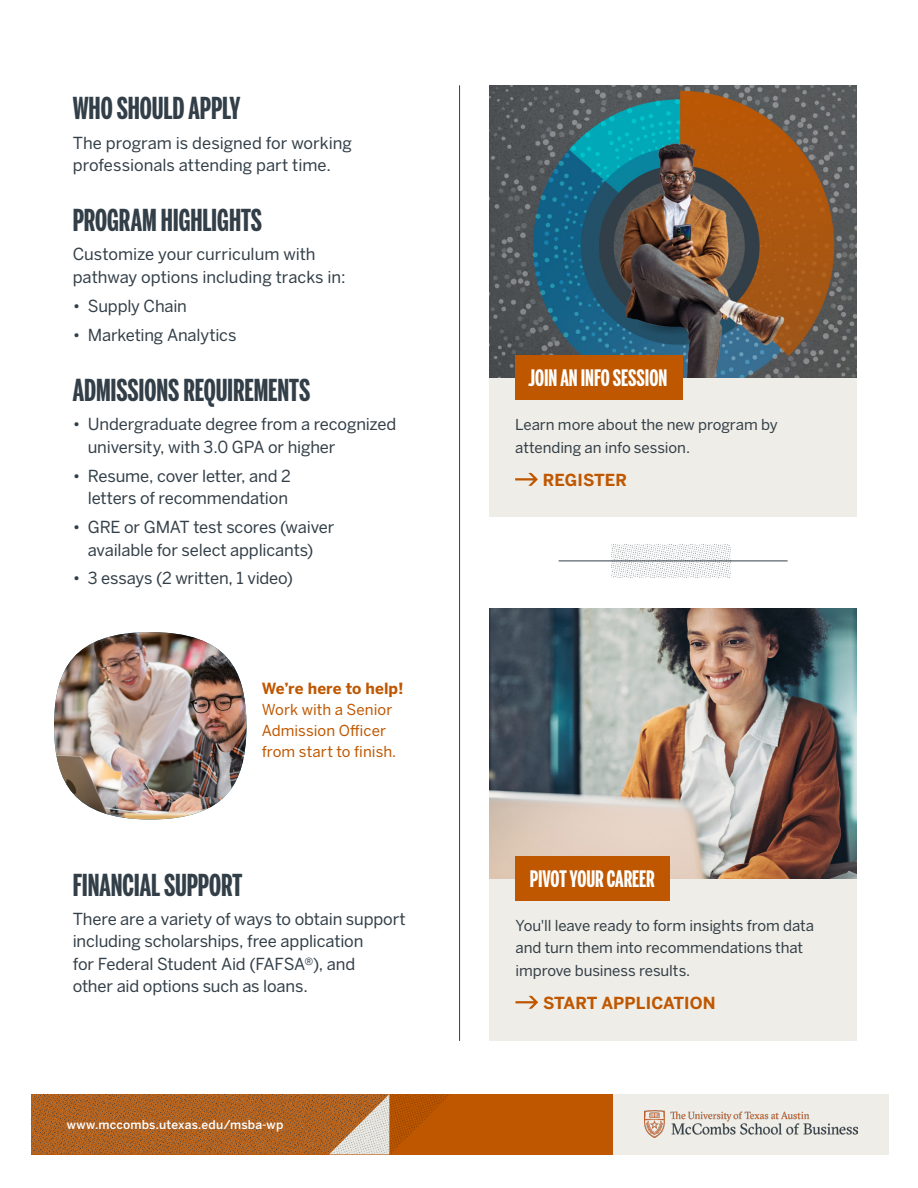
<style>
.page{position:relative;width:918px;height:1188px;background:#fff}
.page>*{position:absolute;margin:0;border:0;box-sizing:border-box;transform-origin:0 0}
.BenExCompBold_12_16_159_CAPS{font:700 30px "Benton Sans Extra Compressed";letter-spacing:-.005em;color:#333f48}
.BenExCompBold_12_16_159_CAPS-2{font:700 22.5px "Benton Sans Extra Compressed";letter-spacing:-.005em;color:#fff}
.testimonials_callouts{font:16.5px/22.5px "Benton Sans";letter-spacing:-.01em;color:#333f48}
.t1{font:700 16.5px "Benton Sans";letter-spacing:.01em;color:#bf5700}
.testimonials_callouts-2{font:700 15.3px "Benton Sans";letter-spacing:.005em;color:#bf5700}
.testimonials_callouts-3{font:15px/22.5px "Benton Sans";letter-spacing:-.005em;color:#333f48}
.testimonials_callouts-4{font:15px/21px "Benton Sans";letter-spacing:.005em;color:#bf5700}
.testimonials_callouts-5{font:500 12px "Benton Sans";letter-spacing:.015em;color:#fff}
</style>
<div class="page">
<div style="left:489px;top:85px;width:368px;height:432px;background:#efede7"></div>
<img style="left:489px;top:85px;width:368px;height:292px">
<div style="left:489px;top:609px;width:368px;height:432px;background:#efede7"></div>
<img style="left:489px;top:609px;width:368px;height:270px">
<svg style="left:515px;top:473px;width:23px;height:13px"></svg>
<svg style="left:515px;top:996px;width:23px;height:13px"></svg>
<hr style="left:459px;top:85px;width:1px;height:956px;background:#333f48">
<hr style="left:559px;top:561px;width:229px;height:1px;background:#333f48">
<div style="left:31px;top:1094px;width:582px;height:60px;background:#bf5700"></div>
<img style="left:31px;top:1094px;width:298px;height:60px">
<div style="left:613px;top:1094px;width:276px;height:61px;background:#efede7"></div>
<img style="left:644px;top:1111px;width:214px;height:27px">
<img style="left:329px;top:1094px;width:122px;height:61px">
<div style="left:515px;top:355px;width:168px;height:44px;background:#bf5700"></div>
<div style="left:515px;top:857px;width:155px;height:44px;background:#bf5700"></div>
<img style="left:54px;top:632px;width:193px;height:188px">
<img style="left:612px;top:545px;width:118px;height:32px">
<p class="BenExCompBold_12_16_159_CAPS" style="left:73px;top:90px;width:169px">WHO SHOULD APPLY</p>
<p class="testimonials_callouts" style="left:73px;top:131px;width:281px">The program is designed for working professionals attending part time.</p>
<p class="BenExCompBold_12_16_159_CAPS" style="left:73px;top:202px;width:191px">PROGRAM HIGHLIGHTS</p>
<p class="testimonials_callouts" style="left:73px;top:243px;width:274px">Customize your curriculum with pathway options including tracks in:</p>
<p class="testimonials_callouts" style="left:73px;top:295px;width:116px">• Supply Chain</p>
<p class="testimonials_callouts" style="left:73px;top:324px;width:165px">• Marketing Analytics</p>
<p class="BenExCompBold_12_16_159_CAPS" style="left:73px;top:372px;width:239px">ADMISSIONS REQUIREMENTS</p>
<p class="testimonials_callouts" style="left:88px;top:413px;width:310px;text-indent:-15px">• Undergraduate degree from a recognized university, with 3.0 GPA or higher</p>
<p class="testimonials_callouts" style="left:73px;top:464px;width:220px;text-align:right">• Resume, cover letter, and 2 letters of recommendation</p>
<p class="testimonials_callouts" style="left:73px;top:516px;width:263px;text-align:center">• GRE or GMAT test scores (waiver available for select applicants)</p>
<p class="testimonials_callouts" style="left:73px;top:567px;width:222px">• 3 essays (2 written, 1 video)</p>
<p class="testimonials_callouts-2" style="left:262px;top:680px;width:143px">We’re here to help!</p>
<p class="testimonials_callouts-4" style="left:262px;top:699px;width:136px">Work with a Senior<br>Admission Officer from start to finish.</p>
<p class="BenExCompBold_12_16_159_CAPS" style="left:73px;top:866px;width:171px">FINANCIAL SUPPORT</p>
<p class="testimonials_callouts" style="left:73px;top:907px;width:335px">There are a variety of ways to obtain support including scholarships, free application<br>for Federal Student Aid (FAFSA®), and<br>other aid options such as loans.</p>
<p class="testimonials_callouts-5" style="left:67px;top:1117px;width:218px">www.mccombs.utexas.edu/msba-wp</p>
<p class="BenExCompBold_12_16_159_CAPS-2" style="left:528px;top:364px;width:140px">JOIN AN INFO SESSION</p>
<p class="testimonials_callouts-3" style="left:515px;top:413px;width:264px">Learn more about the new program by attending an info session.</p>
<p class="t1" style="left:543px;top:470px;width:86px">REGISTER</p>
<p class="BenExCompBold_12_16_159_CAPS-2" style="left:530px;top:865px;width:126px">PIVOT YOUR CAREER</p>
<p class="testimonials_callouts-3" style="left:515px;top:914px;width:300px">You'll leave ready to form insights from data and turn them into recommendations that improve business results.</p>
<p class="t1" style="left:543px;top:993px;width:174px">START APPLICATION</p>
</div>
